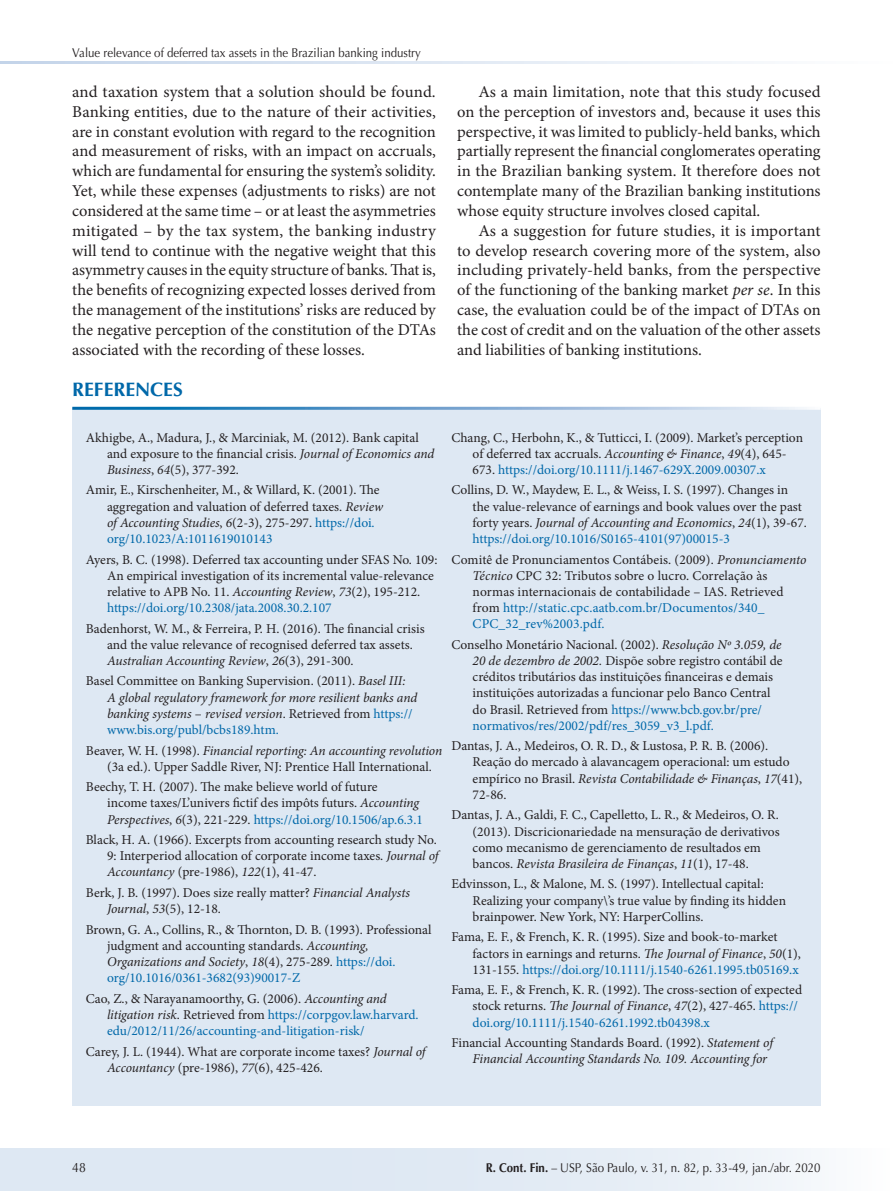
<style>
.page{position:relative;width:893px;height:1191px;background:#fff}
.page>*{position:absolute;margin:0;border:0;box-sizing:border-box;transform-origin:0 0}
.SUBTITULOS{font:700 19.5px "Optima LT Std";color:#0068a9}
.MIOLO{font:16.5px/19.8px "Minion Pro";letter-spacing:-.005em;color:#231f20;text-align:justify}
.REFERENCES{font:13.5px/16.2px "Minion Pro";color:#231f20}
.REFERENCES-2{font:italic 13.5px/16.2px "Minion Pro";letter-spacing:-.01em;color:#231f20}
.REFERENCES-3{font:13.5px/16.2px "Minion Pro";color:#0068a9}
.t1{font:13.5px "Optima LT Std";color:#231f20;scale:.9 1}
.t2{font:12.75px "Optima LT Std";color:#231f20;scale:.9 1}
.s1{font-style:italic}
.s2{color:#0068a9}
.s3{font-style:normal}
.s4{font-style:normal;color:#0068a9}
.s5{color:#231f20}
.s6{font-style:italic;color:#231f20}
.s7{font-weight:700}
.s8{font-style:inherit}
</style>
<div class="page">
<div style="left:0;top:1148px;width:893px;height:43px;background:linear-gradient(to right,#d7e3f1,#f2f5fa)"></div>
<hr style="left:0;top:61px;width:893px;height:3px;background:#c2d3e9">
<div style="left:72px;top:408px;width:749px;height:698px;background:#dee8f3"></div>
<hr style="left:72px;top:407px;width:749px;height:3px;background:#fff">
<p class="t2" style="left:72px;top:45px;width:389px">Value relevance of deferred tax assets in the Brazilian banking industry</p>
<p class="MIOLO" style="left:72px;top:82px;width:365px">and taxation system that a solution should be found.<br>Banking entities, due to the nature of their activities, are in constant evolution with regard to the recognition and measurement of risks, with an impact on accruals, which are fundamental for ensuring the system’s solidity.<br>Yet, while these expenses (adjustments to risks) are not considered at the same time – or at least the asymmetries mitigated – by the tax system, the banking industry will tend to continue with the negative weight that this asymmetry causes in the equity structure of banks. That is, the benefits of recognizing expected losses derived from the management of the institutions’ risks are reduced by the negative perception of the constitution of the DTAs associated with the recording of these losses.</p>
<p class="MIOLO" style="left:457px;top:82px;width:365px;text-indent:21px">As a main limitation, note that this study focused on the perception of investors and, because it uses this perspective, it was limited to publicly-held banks, which partially represent the financial conglomerates operating in the Brazilian banking system. It therefore does not contemplate many of the Brazilian banking institutions whose equity structure involves closed capital.</p>
<p class="MIOLO" style="left:457px;top:221px;width:365px;text-indent:21px">As a suggestion for future studies, it is important to develop research covering more of the system, also including privately-held banks, from the perspective of the functioning of the banking market <span class="s1">per se</span>. In this case, the evaluation could be of the impact of DTAs on the cost of credit and on the valuation of the other assets and liabilities of banking institutions.</p>
<p class="SUBTITULOS" style="left:72px;top:378px;width:112px">REFERENCES</p>
<p class="REFERENCES" style="left:107px;top:429px;width:329px;text-indent:-21px">Akhigbe, A., Madura, J., &amp; Marciniak, M. (2012). Bank capital and exposure to the financial crisis. <span class="s1">Journal of Economics and<br>Business</span>, <span class="s1">64</span>(5), 377-392.</p>
<p class="REFERENCES" style="left:107px;top:482px;width:278px;text-indent:-21px">Amir, E., Kirschenheiter, M., &amp; Willard, K. (2001). The aggregation and valuation of deferred taxes. <span class="s1">Review of Accounting Studies</span>, <span class="s1">6</span>(2-3), 275-297. <span class="s2">https://doi. org/10.1023/A:1011619010143</span></p>
<p class="REFERENCES" style="left:107px;top:551px;width:332px;text-indent:-21px">Ayers, B. C. (1998). Deferred tax accounting under SFAS No. 109:<br>An empirical investigation of its incremental value-relevance relative to APB No. 11. <span class="s1">Accounting Review</span>, <span class="s1">73</span>(2), 195-212. <span class="s2">https://doi.org/10.2308/jata.2008.30.2.107</span></p>
<p class="REFERENCES" style="left:107px;top:620px;width:319px;text-indent:-21px">Badenhorst, W. M., &amp; Ferreira, P. H. (2016). The financial crisis and the value relevance of recognised deferred tax assets.<br><span class="s1">Australian Accounting Review</span>, <span class="s1">26</span>(3), 291-300.</p>
<p class="REFERENCES-2" style="left:107px;top:673px;width:312px;text-indent:-21px"><span class="s3">Basel Committee on Banking Supervision. (2011).</span> Basel III:<br>A global regulatory framework for more resilient banks and banking systems <span class="s3">–</span> revised version<span class="s3">. Retrieved from</span> <span class="s4">https:// www.bis.org/publ/bcbs189.htm.</span></p>
<p class="REFERENCES" style="left:107px;top:742px;width:337px;text-indent:-21px">Beaver, W. H. (1998). <span class="s1">Financial reporting: An accounting revolution </span>(3a ed.). Upper Saddle River, NJ: Prentice Hall International.</p>
<p class="REFERENCES" style="left:107px;top:779px;width:317px;text-indent:-21px">Beechy, T. H. (2007). The make believe world of future<br>income taxes/L’univers fictif des impôts futurs. <span class="s1">Accounting<br>Perspectives</span>, <span class="s1">6</span>(3), 221-229. <span class="s2">https://doi.org/10.1506/ap.6.3.1</span></p>
<p class="REFERENCES" style="left:107px;top:831px;width:333px;text-indent:-21px">Black, H. A. (1966). Excerpts from accounting research study No.<br>9: Interperiod allocation of corporate income taxes. <span class="s1">Journal of<br>Accountancy</span> (pre-1986), <span class="s1">122</span>(1), 41-47.</p>
<p class="REFERENCES" style="left:107px;top:884px;width:304px;text-indent:-21px">Berk, J. B. (1997). Does size really matter? <span class="s1">Financial Analysts<br>Journal</span>, <span class="s1">53</span>(5), 12-18.</p>
<p class="REFERENCES" style="left:107px;top:921px;width:326px;text-indent:-21px">Brown, G. A., Collins, R., &amp; Thornton, D. B. (1993). Professional judgment and accounting standards. <span class="s1">Accounting, Organizations and Society</span>, <span class="s1">18</span>(4), 275-289. <span class="s2">https://doi. org/10.1016/0361-3682(93)90017-Z</span></p>
<p class="REFERENCES-3" style="left:107px;top:990px;width:313px;text-indent:-21px"><span class="s5">Cao, Z., &amp; Narayanamoorthy, G. (2006).</span> <span class="s6">Accounting and litigation risk</span><span class="s5">. Retrieved from</span> https://corpgov.law.harvard. edu/2012/11/26/accounting-and-litigation-risk/</p>
<p class="REFERENCES" style="left:107px;top:1043px;width:320px;text-indent:-21px">Carey, J. L. (1944). What are corporate income taxes? <span class="s1">Journal of<br>Accountancy</span> (pre-1986), <span class="s1">77</span>(6), 425-426.</p>
<p class="REFERENCES" style="left:473px;top:429px;width:332px;text-indent:-21px">Chang, C., Herbohn, K., &amp; Tutticci, I. (2009). Market’s perception of deferred tax accruals. <span class="s1">Accounting &amp; Finance</span>, <span class="s1">49</span>(4), 645-<br>673. <span class="s2">https://doi.org/10.1111/j.1467-629X.2009.00307.x</span></p>
<p class="REFERENCES" style="left:473px;top:482px;width:336px;text-indent:-21px">Collins, D. W., Maydew, E. L., &amp; Weiss, I. S. (1997). Changes in the value-relevance of earnings and book values over the past forty years. <span class="s1">Journal of Accounting and Economics</span>, <span class="s1">24</span>(1), 39-67. <span class="s2">https://doi.org/10.1016/S0165-4101(97)00015-3</span></p>
<p class="REFERENCES" style="left:473px;top:551px;width:335px;text-indent:-21px">Comitê de Pronunciamentos Contábeis. (2009). <span class="s1">Pronunciamento Técnico</span> CPC 32: Tributos sobre o lucro. Correlação às normas internacionais de contabilidade – IAS. Retrieved from <span class="s2">http://static.cpc.aatb.com.br/Documentos/340_ CPC_32_rev%2003.pdf.</span></p>
<p class="REFERENCES" style="left:473px;top:636px;width:312px;text-indent:-21px">Conselho Monetário Nacional. (2002). <span class="s1">Resolução Nº 3.059, de 20 de dezembro de 2002.</span> Dispõe sobre registro contábil de créditos tributários das instituições financeiras e demais instituições autorizadas a funcionar pelo Banco Central do Brasil. Retrieved from <span class="s2">https://www.bcb.gov.br/pre/ normativos/res/2002/pdf/res_3059_v3_l.pdf.</span></p>
<p class="REFERENCES" style="left:473px;top:738px;width:331px;text-indent:-21px">Dantas, J. A., Medeiros, O. R. D., &amp; Lustosa, P. R. B. (2006).<br>Reação do mercado à alavancagem operacional: um estudo empírico no Brasil. <span class="s1">Revista Contabilidade &amp; Finanças</span>, <span class="s1">17</span>(41), 72-86.</p>
<p class="REFERENCES" style="left:473px;top:807px;width:309px;text-indent:-21px">Dantas, J. A., Galdi, F. C., Capelletto, L. R., &amp; Medeiros, O. R. (2013). Discricionariedade na mensuração de derivativos como mecanismo de gerenciamento de resultados em bancos. <span class="s1">Revista Brasileira de Finanças</span>, <span class="s1">11</span>(1), 17-48.</p>
<p class="REFERENCES" style="left:473px;top:876px;width:315px;text-indent:-21px">Edvinsson, L., &amp; Malone, M. S. (1997). Intellectual capital:<br>Realizing your company\’s true value by finding its hidden brainpower. New York, NY: HarperCollins.</p>
<p class="REFERENCES" style="left:473px;top:929px;width:330px;text-indent:-21px">Fama, E. F., &amp; French, K. R. (1995). Size and book‐to‐market factors in earnings and returns. <span class="s1">The Journal of Finance</span>, <span class="s1">50</span>(1),<br>131-155. <span class="s2">https://doi.org/10.1111/j.1540-6261.1995.tb05169.x</span></p>
<p class="REFERENCES" style="left:473px;top:981px;width:331px;text-indent:-21px">Fama, E. F., &amp; French, K. R. (1992). The cross‐section of expected stock returns. <span class="s1">The Journal of Finance</span>, <span class="s1">47</span>(2), 427-465. <span class="s2">https:// doi.org/10.1111/j.1540-6261.1992.tb04398.x</span></p>
<p class="REFERENCES-2" style="left:473px;top:1034px;width:302px;text-indent:-21px"><span class="s3">Financial Accounting Standards Board. (1992).</span> Statement of<br>Financial Accounting Standards No. 109. Accounting for</p>
<p class="t1" style="left:72px;top:1160px;width:17px">48</p>
<p class="t2" style="left:486px;top:1160px;width:374px"><span class="s7">R. Cont. Fin.</span> – USP, São Paulo, v. 31, n. 82, p. 33-<span class="s8">49</span>, jan./abr. 2020</p>
</div>
